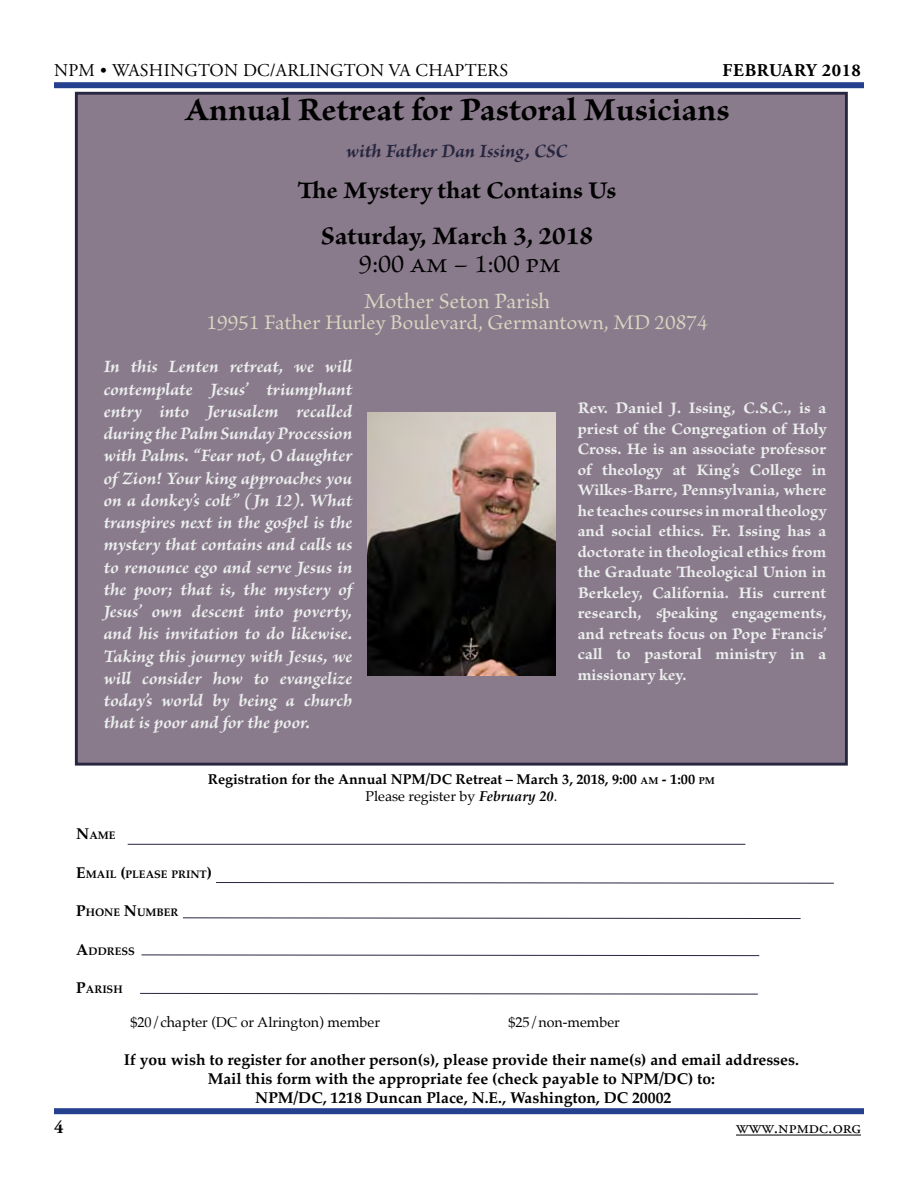
<style>
.page{position:relative;width:918px;height:1188px;background:#fff}
.page>*{position:absolute;margin:0;border:0;box-sizing:border-box;transform-origin:0 0}
.t1{font:700 34.2px "Brioso Pro";color:#000}
.t2{font:700 27.15px "Brioso Pro";color:#000}
.t3{font:27.15px "Brioso Pro";letter-spacing:-.005em;color:#000}
.t4{font:700 25.65px "Brioso Pro";color:#000}
.t5{font:22.8px "Brioso Pro";letter-spacing:.005em;color:#d9d7c1}
.t6{font:21.9px "Brioso Pro";color:#d9d7c1}
.t7{font:italic 700 19.95px "Brioso Pro";letter-spacing:-.005em;color:#272640}
.t8{font:italic 700 18.6px/22.2px "Brioso Pro";color:#ebeeed;text-align:justify}
.t9{font:18px "Adobe Garamond Pro";letter-spacing:.015em;color:#000}
.t10{font:700 18px "Adobe Garamond Pro";letter-spacing:.03em;color:#000}
.t11{font:700 17.1px/20.5px "Brioso Pro";letter-spacing:.005em;color:#ebeeed;text-align:justify}
.t12{font:700 15.75px/18.8px "Palatino";color:#000;text-align:center}
.t13{font:700 14.25px/17.1px "Palatino";color:#000;text-align:center}
.t14{font:14.25px "Palatino";color:#000}
.t15{font:700 10.95px "Palatino";color:#000}
.s1{font-size:10.05px}
.s2{font-weight:400}
.s3{font-style:italic}
.s4{font-size:15.75px}
</style>
<div class="page">
<div style="left:54px;top:82px;width:810px;height:6px;background:#25408f"></div>
<hr style="left:736px;top:1135px;width:125px;height:1px;background:#000">
<div style="left:54px;top:1108px;width:810px;height:6px;background:#25408f"></div>
<div style="left:75px;top:92px;width:773px;height:674px;background:#8a7b8c;border:3px solid #272640"></div>
<img style="left:367px;top:412px;width:188px;height:263px">
<hr style="left:128px;top:844px;width:617px;height:1px;background:#272640">
<svg style="left:216px;top:882px;width:618px;height:2px"></svg>
<svg style="left:182px;top:917px;width:619px;height:2px"></svg>
<svg style="left:141px;top:954px;width:619px;height:2px"></svg>
<svg style="left:140px;top:993px;width:618px;height:2px"></svg>
<p class="t9" style="left:54px;top:60px;width:456px">NPM • WASHINGTON DC/ARLINGTON VA CHAPTERS</p>
<p class="t10" style="left:723px;top:60px;width:140px">FEBRUARY 2018</p>
<h1 class="t1" style="left:185px;top:91px;width:547px">Annual Retreat for Pastoral Musicians</h1>
<p class="t7" style="left:346px;top:138px;width:223px">with Father Dan Issing, CSC</p>
<h3 class="t4" style="left:298px;top:177px;width:320px">The Mystery that Contains Us</h3>
<h2 class="t2" style="left:321px;top:221px;width:274px">Saturday, March 3, 2018</h2>
<h2 class="t3" style="left:359px;top:250px;width:204px">9:00 am – 1:00 pm</h2>
<p class="t5" style="left:364px;top:289px;width:188px">Mother Seton Parish</p>
<p class="t6" style="left:206px;top:310px;width:503px">19951 Father Hurley Boulevard, Germantown, MD 20874</p>
<p class="t8" style="left:104px;top:355px;width:250px">In this Lenten retreat, we will contemplate Jesus’ triumphant entry into Jerusalem recalled during the Palm Sunday Procession with Palms. “Fear not, O daughter of Zion! Your king approaches you on a donkey’s colt” (Jn 12). What transpires next in the gospel is the mystery that contains and calls us to renounce ego and serve Jesus in the poor; that is, the mystery of Jesus’ own descent into poverty, and his invitation to do likewise.<br>Taking this journey with Jesus, we will consider how to evangelize today’s world by being a church that is poor and for the poor.</p>
<p class="t13" style="left:208px;top:770px;width:509px">Registration for the Annual NPM/DC Retreat – March 3, 2018, 9:00 <span class="s1">AM</span> - 1:00 <span class="s1">PM<br></span><span class="s2">Please register by</span> <span class="s3">February 20</span><span class="s2">.</span></p>
<p class="t15" style="left:76px;top:826px;width:41px"><span class="s4">N</span>AME</p>
<p class="t15" style="left:76px;top:865px;width:137px"><span class="s4">E</span>MAIL <span class="s4">(</span>PLEASE PRINT<span class="s4">)</span></p>
<p class="t15" style="left:76px;top:903px;width:103px"><span class="s4">P</span>HONE <span class="s4">N</span>UMBER</p>
<p class="t15" style="left:76px;top:942px;width:60px"><span class="s4">A</span>DDRESS</p>
<p class="t15" style="left:76px;top:980px;width:48px"><span class="s4">P</span>ARISH</p>
<p class="t14" style="left:130px;top:1011px;width:251px">$20/chapter (DC or Alrington) member</p>
<p class="t14" style="left:508px;top:1011px;width:113px">$25/non-member</p>
<p class="t12" style="left:124px;top:1050px;width:677px">If you wish to register for another person(s), please provide their name(s) and email addresses.<br>Mail this form with the appropriate fee (check payable to NPM/DC) to:<br>NPM/DC, 1218 Duncan Place, N.E., Washington, DC 20002</p>
<p class="t11" style="left:578px;top:398px;width:251px">Rev. Daniel J. Issing, C.S.C., is a priest of the Congregation of Holy Cross. He is an associate professor of theology at King’s College in Wilkes-Barre, Pennsylvania, where he teaches courses in moral theology and social ethics. Fr. Issing has a doctorate in theological ethics from the Graduate Theological Union in Berkeley, California. His current research, speaking engagements, and retreats focus on Pope Francis’ call to pastoral ministry in a missionary key.</p>
<p class="t10" style="left:54px;top:1117px;width:11px">4</p>
<p class="t9" style="left:736px;top:1117px;width:126px">www.npmdc.org</p>
</div>
